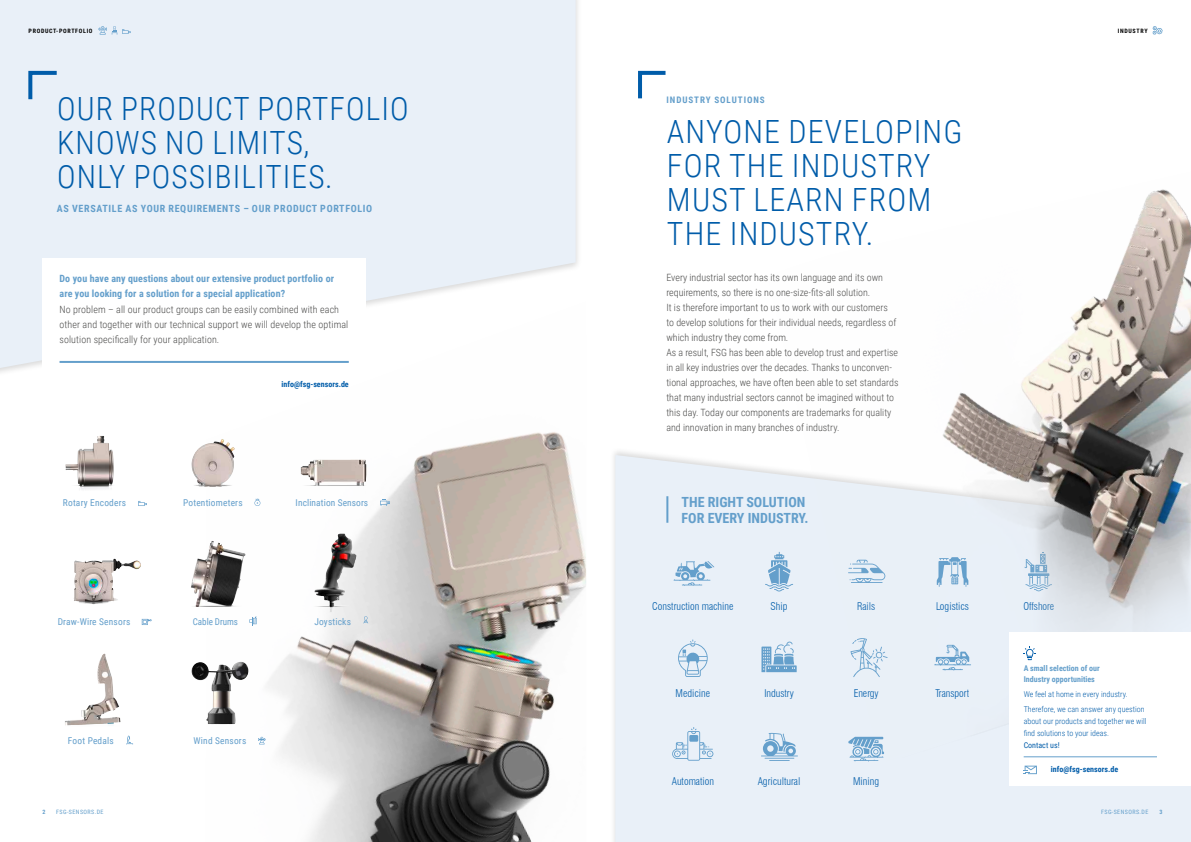
<style>
.page{position:relative;width:1191px;height:842px;background:#fff}
.page>*{position:absolute;margin:0;border:0;box-sizing:border-box;transform-origin:0 0}
.t1{font:300 32px/34px "Roboto Condensed";letter-spacing:.035em;color:#005ca9}
.t2{font:700 14px/16px "Roboto Condensed";color:#649fcb}
.t3{font:300 condensed 10.4px "Swiss 721 BT";color:#005ca9}
.t4{font:300 10px/15px "Roboto Condensed";color:#4a4a49}
.t5{font:700 10px/15px "Roboto Condensed";letter-spacing:.01em;color:#649fcb}
.t6{font:700 10px "Roboto Condensed";letter-spacing:.065em;color:#649fcb}
.t7{font:9.4px "Roboto Condensed";letter-spacing:.02em;color:#649fcb}
.t8{font:9.4px "Roboto Condensed";color:#649fcb;scale:.96 1}
.t9{font:700 9px "Roboto Condensed";letter-spacing:.105em;color:#649fcb}
.t10{font:300 8px/14.8px "Roboto Condensed";color:#005ca9}
.t11{font:700 8px/11px "Roboto Condensed";color:#649fcb}
.t12{font:700 8px "Roboto Condensed";color:#005ca9}
.t13{font:8px "Roboto Condensed";color:#005ca9}
.t14{font:6px "Roboto Condensed";letter-spacing:.075em;color:#649fcb}
.t15{font:700 6px "Roboto Condensed";letter-spacing:.115em;color:#000}
.t16{font:700 6px "Roboto Condensed";color:#649fcb}
</style>
<div class="page">
<div style="left:0;top:0;width:575px;height:368px;background:#e9f0f8"></div>
<svg style="left:26px;top:69px;width:35px;height:34px"></svg>
<div style="left:43px;top:258px;width:323px;height:156px;background:#fff"></div>
<hr style="left:60px;top:361px;width:289px;height:2px;background:#649fcb">
<img style="left:206px;top:301px;width:380px;height:541px">
<img style="left:65px;top:436px;width:48px;height:54px">
<svg style="left:138px;top:501px;width:9px;height:5px"></svg>
<img style="left:314px;top:534px;width:27px;height:70px">
<svg style="left:363px;top:616px;width:5px;height:7px"></svg>
<img style="left:191px;top:662px;width:47px;height:18px">
<svg style="left:258px;top:737px;width:7px;height:7px"></svg>
<img style="left:74px;top:559px;width:44px;height:45px">
<svg style="left:142px;top:619px;width:10px;height:6px"></svg>
<img style="left:86px;top:654px;width:19px;height:56px">
<svg style="left:126px;top:735px;width:7px;height:9px"></svg>
<img style="left:301px;top:459px;width:66px;height:27px">
<svg style="left:380px;top:499px;width:10px;height:7px"></svg>
<img style="left:191px;top:439px;width:31px;height:47px">
<svg style="left:254px;top:498px;width:7px;height:8px"></svg>
<img style="left:191px;top:541px;width:21px;height:52px">
<svg style="left:249px;top:616px;width:8px;height:9px"></svg>
<svg style="left:98px;top:26px;width:33px;height:9px"></svg>
<svg style="left:638px;top:70px;width:28px;height:29px"></svg>
<div style="left:615px;top:455px;width:576px;height:387px;background:#e9f0f8"></div>
<hr style="left:666px;top:496px;width:2px;height:27px;background:#649fcb">
<svg style="left:765px;top:552px;width:2px;height:40px"></svg>
<svg style="left:673px;top:561px;width:41px;height:25px"></svg>
<svg style="left:678px;top:639px;width:32px;height:38px"></svg>
<svg style="left:761px;top:641px;width:6px;height:31px"></svg>
<svg style="left:671px;top:727px;width:42px;height:34px"></svg>
<svg style="left:761px;top:733px;width:6px;height:28px"></svg>
<img style="left:767px;top:189px;width:424px;height:582px">
<svg style="left:1152px;top:26px;width:10px;height:9px"></svg>
<div style="left:1009px;top:632px;width:182px;height:153px;background:#fff"></div>
<hr style="left:1023px;top:756px;width:134px;height:1px;background:#649fcb">
<svg style="left:1023px;top:646px;width:12px;height:14px"></svg>
<svg style="left:1023px;top:766px;width:14px;height:8px"></svg>
<p class="t15" style="left:29px;top:26px;width:65px">PRODUCT-PORTFOLIO</p>
<h1 class="t1" style="left:57px;top:91px;width:353px">OUR PRODUCT PORTFOLIO<br>KNOWS NO LIMITS,<br>ONLY POSSIBILITIES.</h1>
<p class="t6" style="left:57px;top:202px;width:317px">AS VERSATILE AS YOUR REQUIREMENTS – OUR PRODUCT PORTFOLIO</p>
<p class="t5" style="left:60px;top:271px;width:276px">Do you have any questions about our extensive product portfolio or are you looking for a solution for a special application?</p>
<p class="t4" style="left:60px;top:301px;width:290px">No problem – all our product groups can be easily combined with each other and together with our technical support we will develop the optimal solution specifically for your application.</p>
<p class="t12" style="left:281px;top:378px;width:69px">info@fsg-sensors.de</p>
<p class="t7" style="left:63px;top:496px;width:65px">Rotary Encoders</p>
<p class="t7" style="left:183px;top:496px;width:61px">Potentiometers</p>
<p class="t7" style="left:296px;top:496px;width:74px">Inclination Sensors</p>
<p class="t7" style="left:58px;top:615px;width:74px">Draw-Wire Sensors</p>
<p class="t8" style="left:193px;top:615px;width:49px">Cable Drums</p>
<p class="t7" style="left:314px;top:615px;width:38px">Joysticks</p>
<p class="t7" style="left:68px;top:734px;width:47px">Foot Pedals</p>
<p class="t7" style="left:194px;top:734px;width:54px">Wind Sensors</p>
<p class="t16" style="left:43px;top:807px;width:5px">2</p>
<p class="t14" style="left:56px;top:807px;width:49px">FSG-SENSORS.DE</p>
<p class="t9" style="left:666px;top:94px;width:100px">INDUSTRY SOLUTIONS</p>
<h1 class="t1" style="left:667px;top:113px;width:297px">ANYONE DEVELOPING<br>FOR THE INDUSTRY<br>MUST LEARN FROM<br>THE INDUSTRY.</h1>
<p class="t4" style="left:666px;top:269px;width:233px">Every industrial sector has its own language and its own requirements, so there is no one-size-fits-all solution.<br>It is therefore important to us to work with our customers<br>to develop solutions for their individual needs, regardless of which industry they come from.<br>As a result, FSG has been able to develop trust and expertise in all key industries over the decades. Thanks to unconven&shy;tional approaches, we have often been able to set standards that many industrial sectors cannot be imagined without to this day. Today our components are trademarks for quality and innovation in many branches of industry.</p>
<h2 class="t2" style="left:681px;top:493px;width:129px">THE RIGHT SOLUTION<br>FOR EVERY INDUSTRY.</h2>
<p class="t3" style="left:652px;top:600px;width:83px">Construction machine</p>
<p class="t3" style="left:770px;top:600px;width:18px">Ship</p>
<p class="t3" style="left:857px;top:600px;width:20px">Rails</p>
<p class="t3" style="left:936px;top:600px;width:34px">Logistics</p>
<p class="t3" style="left:1023px;top:600px;width:32px">Offshore</p>
<p class="t15" style="left:1117px;top:26px;width:31px">INDUSTRY</p>
<p class="t3" style="left:675px;top:687px;width:36px">Medicine</p>
<p class="t3" style="left:764px;top:687px;width:31px">Industry</p>
<p class="t3" style="left:853px;top:687px;width:27px">Energy</p>
<p class="t3" style="left:672px;top:775px;width:44px">Automation</p>
<p class="t3" style="left:757px;top:775px;width:44px">Agricultural</p>
<p class="t3" style="left:853px;top:775px;width:27px">Mining</p>
<p class="t3" style="left:935px;top:687px;width:35px">Transport</p>
<p class="t11" style="left:1023px;top:662px;width:78px">A small selection of our<br>Industry opportunities</p>
<p class="t10" style="left:1023px;top:686px;width:122px">We feel at home in every industry.<br>Therefore, we can answer any question</p>
<p class="t10" style="left:1023px;top:715px;width:124px;line-height:12px">about our products and together we will find solutions to your ideas.</p>
<p class="t13" style="left:1023px;top:739px;width:37px">Contact us!</p>
<p class="t12" style="left:1050px;top:764px;width:69px">info@fsg-sensors.de</p>
<p class="t14" style="left:1101px;top:807px;width:49px">FSG-SENSORS.DE</p>
<p class="t16" style="left:1159px;top:807px;width:5px">3</p>
</div>
